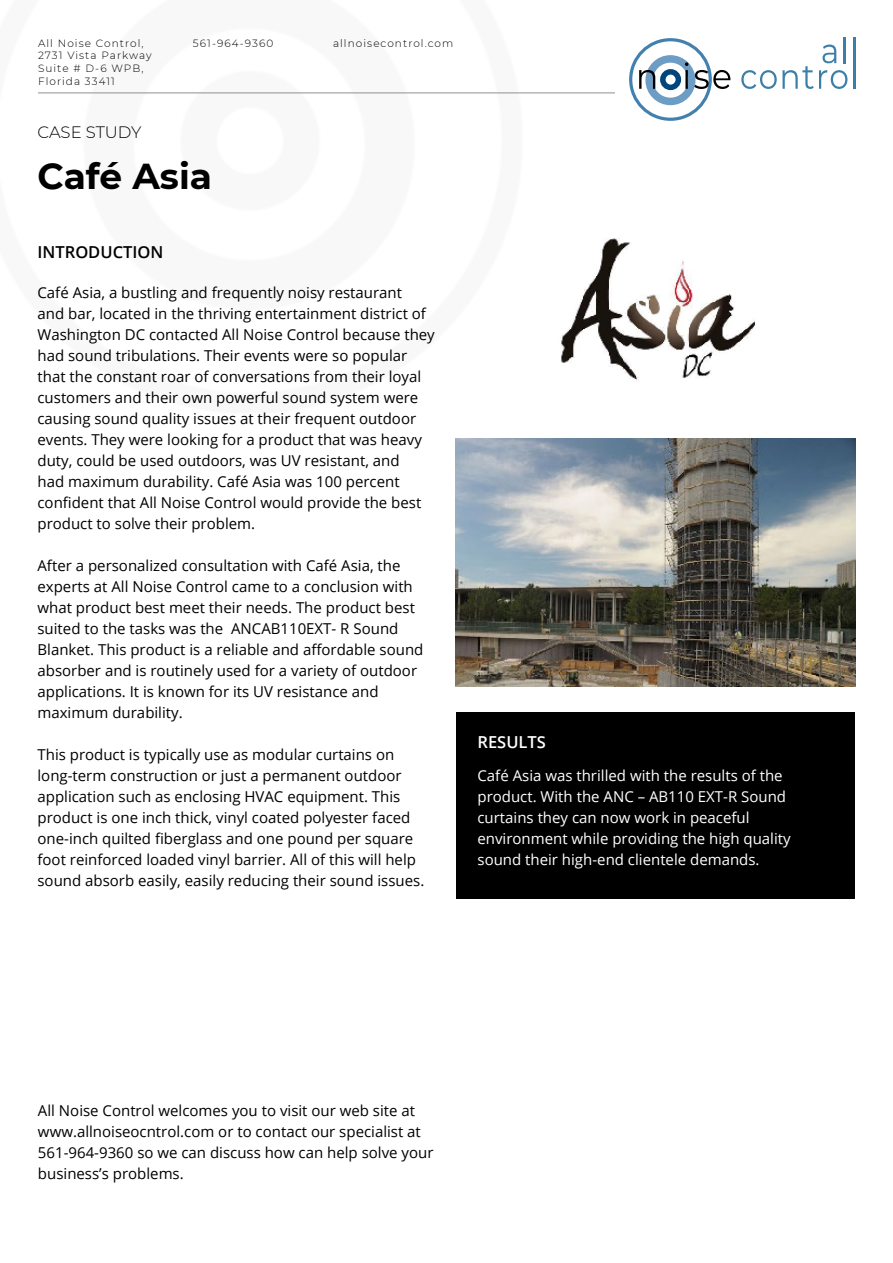
<style>
.page{position:relative;width:893px;height:1263px;background:#fff}
.page>*{position:absolute;margin:0;border:0;box-sizing:border-box;transform-origin:0 0}
.t1{font:700 36px "Montserrat";color:#000}
.t2{font:600 16.5px "Open Sans";color:#000}
.t3{font:300 16.5px "Montserrat";letter-spacing:-.01em;color:#000}
.t4{font:600 16.5px "Open Sans";color:#fff}
.t5{font:15px/21px "Open Sans";color:#000}
.t6{font:15px/21px "Open Sans";color:#fff}
.t7{font:300 10.5px/12.6px "Montserrat";letter-spacing:.1em;color:#000}
</style>
<div class="page">
<div style="left:456px;top:712px;width:399px;height:186px;background:#000"></div>
<div style="left:629px;top:38px;width:83px;height:83px;border:3px solid #4281af;border-radius:50%"></div>
<div style="left:645px;top:55px;width:50px;height:50px;border:8px solid #6d9cc4;border-radius:50%"></div>
<div style="left:660px;top:69px;width:21px;height:21px;border:5px solid #00467c;border-radius:50%"></div>
<svg style="left:639px;top:70px;width:16px;height:19px"></svg>
<svg style="left:685px;top:62px;width:3px;height:27px"></svg>
<svg style="left:694px;top:70px;width:36px;height:19px"></svg>
<svg style="left:741px;top:45px;width:106px;height:44px"></svg>
<hr style="left:844px;top:37px;width:2px;height:26px;background:#3b7fa8">
<hr style="left:853px;top:37px;width:2px;height:52px;background:#3b7fa8">
<img style="left:455px;top:439px;width:400px;height:248px">
<img style="left:561px;top:238px;width:193px;height:143px">
<hr style="left:38px;top:93px;width:577px;height:1px;background:#909090">
<p class="t7" style="left:38px;top:36px;width:115px">All Noise Control,<br>2731 Vista Parkway<br>Suite # D-6 WPB,<br>Florida 33411</p>
<p class="t3" style="left:38px;top:121px;width:105px">CASE STUDY</p>
<p class="t7" style="left:193px;top:36px;width:82px">561-964-9360</p>
<p class="t7" style="left:333px;top:36px;width:122px">allnoisecontrol.com</p>
<h1 class="t1" style="left:38px;top:150px;width:176px">Café Asia</h1>
<p class="t2" style="left:38px;top:241px;width:127px">INTRODUCTION</p>
<p class="t5" style="left:38px;top:281px;width:399px">Café Asia, a bustling and frequently noisy restaurant<br>and bar, located in the thriving entertainment district of Washington DC contacted All Noise Control because they had sound tribulations. Their events were so popular that the constant roar of conversations from their loyal customers and their own powerful sound system were causing sound quality issues at their frequent outdoor events. They were looking for a product that was heavy duty, could be used outdoors, was UV resistant, and<br>had maximum durability. Café Asia was 100 percent confident that All Noise Control would provide the best product to solve their problem.</p>
<p class="t5" style="left:38px;top:554px;width:387px">After a personalized consultation with Café Asia, the experts at All Noise Control came to a conclusion with what product best meet their needs. The product best suited to the tasks was the ANCAB110EXT- R Sound Blanket. This product is a reliable and affordable sound absorber and is routinely used for a variety of outdoor applications. It is known for its UV resistance and maximum durability.</p>
<p class="t5" style="left:38px;top:743px;width:388px">This product is typically use as modular curtains on long-term construction or just a permanent outdoor application such as enclosing HVAC equipment. This product is one inch thick, vinyl coated polyester faced one-inch quilted fiberglass and one pound per square foot reinforced loaded vinyl barrier. All of this will help sound absorb easily, easily reducing their sound issues.</p>
<p class="t4" style="left:477px;top:730px;width:70px">RESULTS</p>
<p class="t6" style="left:477px;top:765px;width:315px">Café Asia was thrilled with the results of the product. With the ANC – AB110 EXT-R Sound curtains they can now work in peaceful environment while providing the high quality sound their high-end clientele demands.</p>
<p class="t5" style="left:38px;top:1100px;width:397px">All Noise Control welcomes you to visit our web site at www.allnoiseocntrol.com or to contact our specialist at 561-964-9360 so we can discuss how can help solve your business’s problems.</p>
</div>
